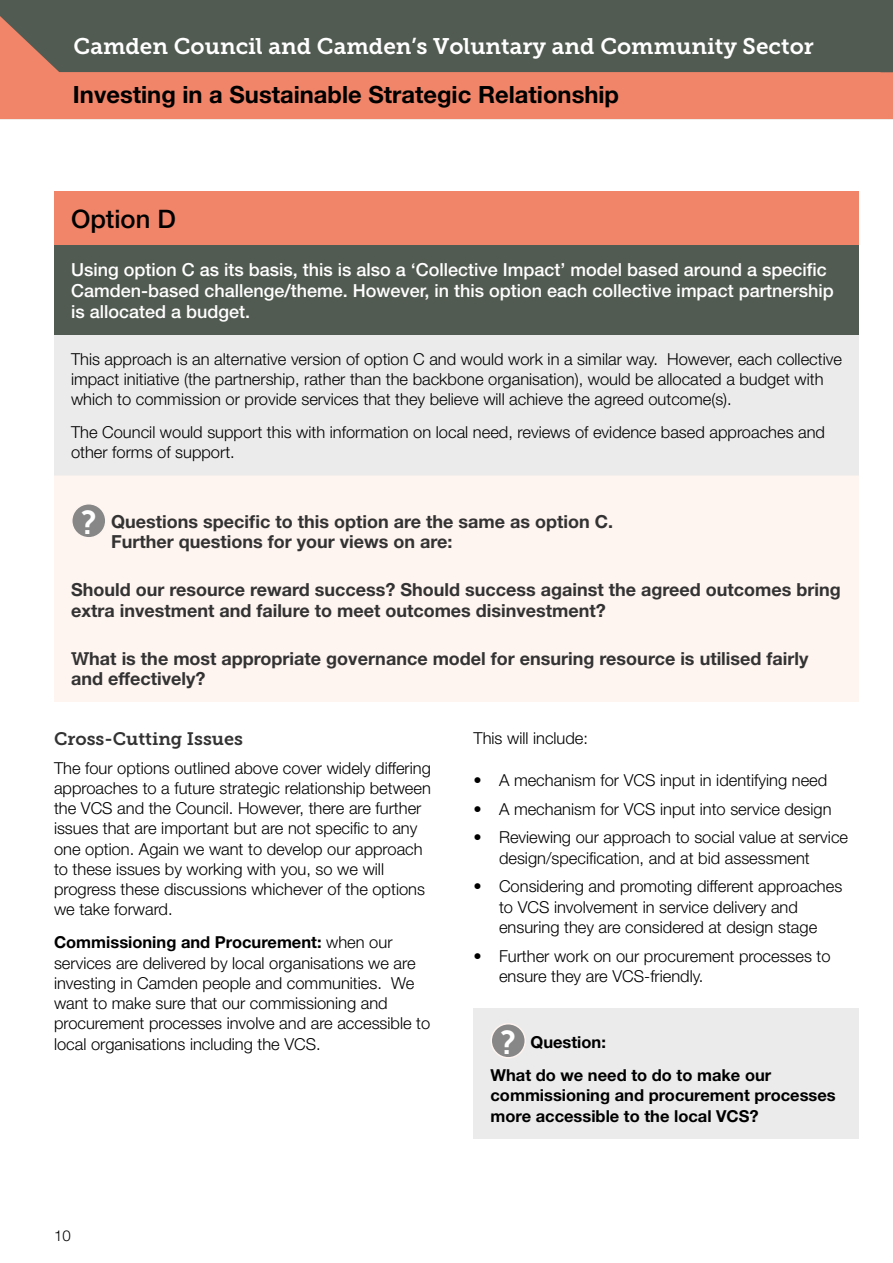
<style>
.page{position:relative;width:893px;height:1263px;background:#fff}
.page>*{position:absolute;margin:0;border:0;box-sizing:border-box;transform-origin:0 0}
.t1{font:500 25.5px "Helvetica Neue";color:#000}
.t2{font:700 23.7px "Helvetica Neue";color:#000}
.t3{font:22.5px "Museo Slab 700";color:#fff}
.t4{font:700 18px/20.2px "Helvetica Neue";color:#333}
.t5{font:500 18px/20.7px "Helvetica Neue";color:#fff}
.t6{font:18px "Museo Slab 700";color:#333}
.t7{font:300 16.5px/20.2px "Helvetica Neue";color:#000}
.t8{font:700 16.5px/33px "Helvetica Neue";color:#000}
.t9{font:300 15px "Helvetica Neue";color:#000}
.s1{font-family:"Museo Slab 700";font-weight:400;font-size:33px;color:#fff}
.s2{font-family:"Museo Slab 700";font-weight:400}
.s3{font-weight:700}
</style>
<div class="page">
<svg style="left:0;top:0;width:893px;height:119px;background:#926c5b"></svg>
<div style="left:54px;top:191px;width:805px;height:54px;background:#f0856a"></div>
<div style="left:54px;top:245px;width:805px;height:90px;background:#525b52"></div>
<div style="left:54px;top:335px;width:805px;height:140px;background:#ebebeb"></div>
<div style="left:54px;top:475px;width:805px;height:227px;background:#fef4f0"></div>
<div style="left:72px;top:504px;width:34px;height:34px;background:#878787;border-radius:50%"></div>
<div style="left:71px;top:503px;width:36px;height:35px;border:2px solid #fef4f0;border-radius:50%"></div>
<div style="left:473px;top:1008px;width:386px;height:130px;background:#ebebeb"></div>
<div style="left:491px;top:1024px;width:34px;height:34px;background:#878787;border-radius:50%"></div>
<div style="left:490px;top:1023px;width:36px;height:35px;border:2px solid #fef4f0;border-radius:50%"></div>
<h3 class="t3" style="left:74px;top:33px;width:742px">Camden Council and Camden’s Voluntary and Community Sector</h3>
<h2 class="t2" style="left:73px;top:79px;width:548px">Investing in a Sustainable Strategic Relationship</h2>
<h1 class="t1" style="left:71px;top:204px;width:106px">Option D</h1>
<p class="t5" style="left:71px;top:259px;width:764px">Using option C as its basis, this is also a ‘Collective Impact’ model based around a specific<br>Camden-based challenge/theme. However, in this option each collective impact partnership is allocated a budget.</p>
<p class="t7" style="left:71px;top:348px;width:772px">This approach is an alternative version of option C and would work in a similar way. However, each collective impact initiative (the partnership, rather than the backbone organisation), would be allocated a budget with which to commission or provide services that they believe will achieve the agreed outcome(s).</p>
<p class="t7" style="left:71px;top:422px;width:756px">The Council would support this with information on local need, reviews of evidence based approaches and other forms of support.</p>
<p class="t4" style="left:111px;top:511px;width:503px;text-indent:-30px"><span class="s1">?</span> Questions specific to this option are the same as option C.<br>Further questions for your views on are:</p>
<p class="t4" style="left:71px;top:579px;width:771px">Should our resource reward success? Should success against the agreed outcomes bring extra investment and failure to meet outcomes disinvestment?</p>
<p class="t4" style="left:71px;top:648px;width:739px"><span class="s2">W</span>hat is the most appropriate governance model for ensuring resource is utilised fairly and effectively?</p>
<p class="t6" style="left:54px;top:728px;width:190px">Cross-Cutting Issues</p>
<p class="t7" style="left:54px;top:757px;width:378px">The four options outlined above cover widely differing approaches to a future strategic relationship between the VCS and the Council. However, there are further issues that are important but are not specific to any one option. Again we want to develop our approach to these issues by working with you, so we will progress these discussions whichever of the options we take forward.</p>
<p class="t7" style="left:54px;top:932px;width:378px"><span class="s3">Commissioning and Procurement:</span> when our services are delivered by local organisations we are investing in Camden people and communities. We want to make sure that our commissioning and procurement processes involve and are accessible to local organisations including the VCS.</p>
<p class="t9" style="left:54px;top:1226px;width:18px">10</p>
<p class="t7" style="left:473px;top:728px;width:116px">This will include:</p>
<p class="t7" style="left:473px;top:769px;width:355px">• A mechanism for VCS input in identifying need</p>
<p class="t7" style="left:473px;top:798px;width:360px">• A mechanism for VCS input into service design</p>
<p class="t7" style="left:499px;top:827px;width:351px;text-indent:-26px">• Reviewing our approach to social value at service design/specification, and at bid assessment</p>
<p class="t7" style="left:499px;top:876px;width:345px;text-indent:-26px">• Considering and promoting different approaches to VCS involvement in service delivery and ensuring they are considered at design stage</p>
<p class="t7" style="left:499px;top:945px;width:333px;text-indent:-26px">• Further work on our procurement processes to ensure they are VCS-friendly.</p>
<p class="t8" style="left:490px;top:1025px;width:282px;text-indent:10px"><span class="s1">?</span> Question:<br>What do we need to do to make our</p>
<p class="t8" style="left:490px;top:1085px;width:347px;line-height:20.2px">commissioning and procurement processes more accessible to the local VCS?</p>
</div>
